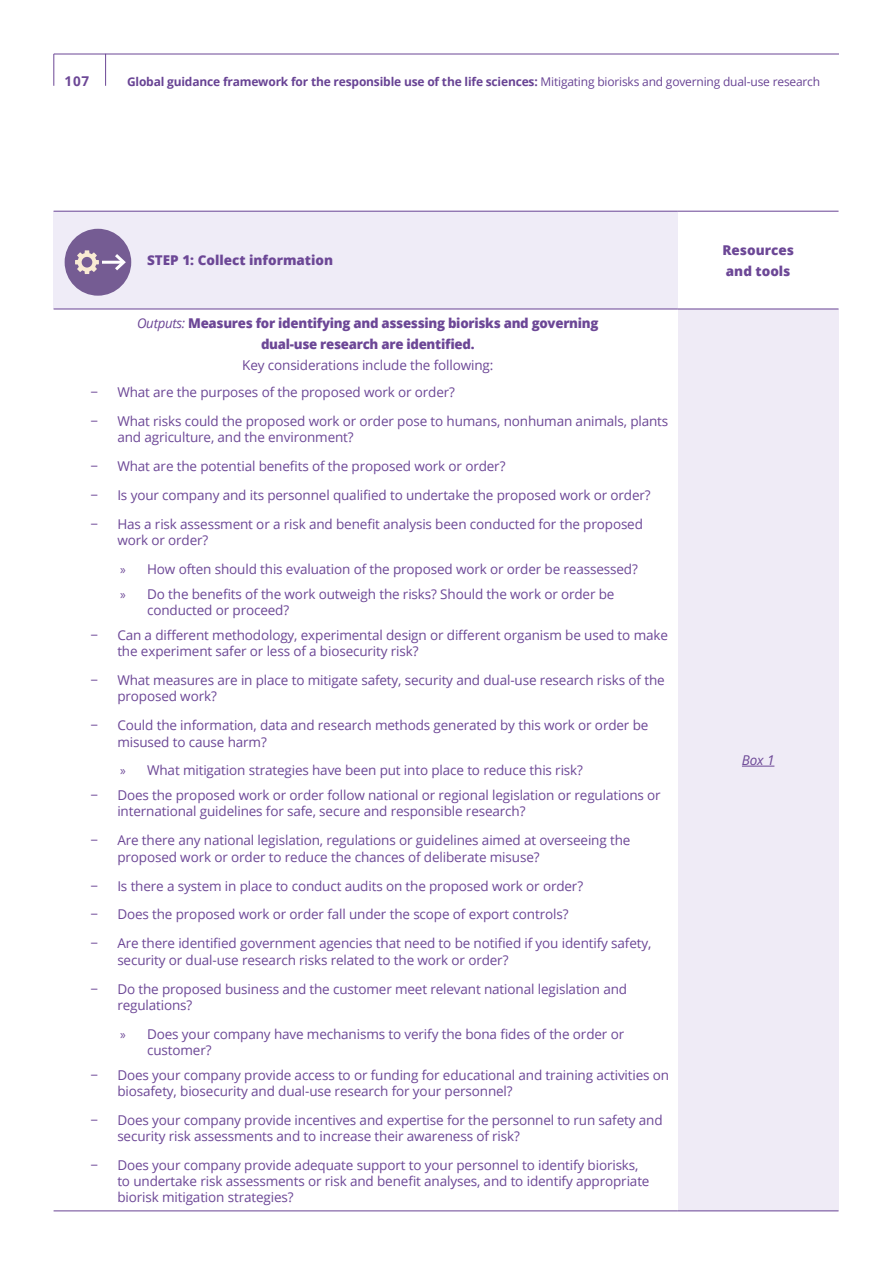
<style>
.page{position:relative;width:893px;height:1263px;background:#fff}
.page>*{position:absolute;margin:0;border:0;box-sizing:border-box;transform-origin:0 0}
.t1{font:13.5px/16.2px "Open Sans";letter-spacing:-.01em;color:#6c4796}
.t2{font:800 13.5px/21px "Open Sans";letter-spacing:-.02em;color:#6c4796;text-align:center}
.t3{font:800 13.5px/21px "Open Sans";color:#6c4796}
.t4{font:italic 13.5px "Open Sans";color:#6c4796}
.t5{font:700 13.5px "Open Sans";color:#6c4796}
.t6{font:700 12px "Open Sans";letter-spacing:-.015em;color:#684394}
.s1{font-weight:400}
.s2{font-weight:400;font-style:italic}
.s3{font-family:"Myriad Pro"}
</style>
<div class="page">
<hr style="left:54px;top:54px;width:785px;height:1px;background:#6c4796">
<hr style="left:105px;top:54px;width:1px;height:32px;background:#6c4796">
<hr style="left:54px;top:54px;width:1px;height:32px;background:#6c4796">
<div style="left:54px;top:211px;width:624px;height:98px;background:#efecf7"></div>
<div style="left:678px;top:309px;width:160px;height:902px;background:#efebf6"></div>
<hr style="left:678px;top:211px;width:160px;height:1px;background:#684394">
<hr style="left:678px;top:309px;width:160px;height:1px;background:#684394">
<hr style="left:678px;top:1210px;width:160px;height:1px;background:#684394">
<hr style="left:54px;top:1210px;width:624px;height:1px;background:#684394">
<hr style="left:54px;top:211px;width:624px;height:1px;background:#684394">
<hr style="left:54px;top:309px;width:624px;height:1px;background:#684394">
<hr style="left:742px;top:766px;width:32px;height:1px;background:#6c4796">
<div style="left:65px;top:229px;width:66px;height:67px;background:#755c93;border-radius:50%"></div>
<svg style="left:75px;top:250px;width:24px;height:24px"></svg>
<hr style="left:102px;top:261px;width:22px;height:3px;background:#fff">
<svg style="left:112px;top:254px;width:14px;height:17px"></svg>
<p class="t5" style="left:65px;top:71px;width:26px">107</p>
<p class="t6" style="left:127px;top:73px;width:695px">Global guidance framework for the responsible use of the life sciences: <span class="s1">Mitigating biorisks and governing dual-use research</span></p>
<p class="t3" style="left:147px;top:249px;width:188px">STEP 1: Collect information</p>
<p class="t3" style="left:722px;top:239px;width:73px">Resources and tools</p>
<p class="t2" style="left:137px;top:312px;width:463px"><span class="s2">Outputs:</span> Measures for identifying and assessing biorisks and governing dual-use research are identified.</p>
<p class="t1" style="left:242px;top:356px;width:253px">Key considerations include the following:</p>
<p class="t1" style="left:90px;top:384px;width:9px">−</p>
<p class="t1" style="left:117px;top:384px;width:339px">What are the purposes of the proposed work or order?</p>
<p class="t1" style="left:90px;top:413px;width:9px">−</p>
<p class="t1" style="left:117px;top:413px;width:552px">What risks could the proposed work or order pose to humans, nonhuman animals, plants and agriculture, and the environment?</p>
<p class="t1" style="left:90px;top:458px;width:9px">−</p>
<p class="t1" style="left:117px;top:458px;width:390px">What are the potential benefits of the proposed work or order?</p>
<p class="t1" style="left:90px;top:487px;width:9px">−</p>
<p class="t1" style="left:117px;top:487px;width:535px">Is your company and its personnel qualified to undertake the proposed work or order?</p>
<p class="t1" style="left:90px;top:516px;width:9px">−</p>
<p class="t1" style="left:117px;top:516px;width:527px">Has a risk assessment or a risk and benefit analysis been conducted for the proposed work or order?</p>
<p class="t1" style="left:120px;top:557px;width:519px;line-height:24.8px"><span class="s3">»</span> How often should this evaluation of the proposed work or order be reassessed? <span class="s3">»</span> Do the benefits of the work outweigh the risks? Should the work or order be</p>
<p class="t1" style="left:147px;top:602px;width:144px">conducted or proceed?</p>
<p class="t1" style="left:90px;top:627px;width:9px">−</p>
<p class="t1" style="left:117px;top:627px;width:552px">Can a different methodology, experimental design or different organism be used to make the experiment safer or less of a biosecurity risk?</p>
<p class="t1" style="left:90px;top:672px;width:9px">−</p>
<p class="t1" style="left:117px;top:672px;width:549px">What measures are in place to mitigate safety, security and dual-use research risks of the proposed work?</p>
<p class="t1" style="left:90px;top:717px;width:9px">−</p>
<p class="t1" style="left:117px;top:717px;width:533px">Could the information, data and research methods generated by this work or order be misused to cause harm?</p>
<p class="t1" style="left:120px;top:762px;width:464px"><span class="s3">»</span> What mitigation strategies have been put into place to reduce this risk?</p>
<p class="t1" style="left:90px;top:787px;width:9px">−</p>
<p class="t1" style="left:117px;top:787px;width:545px">Does the proposed work or order follow national or regional legislation or regulations or international guidelines for safe, secure and responsible research?</p>
<p class="t1" style="left:90px;top:832px;width:9px">−</p>
<p class="t1" style="left:117px;top:832px;width:515px">Are there any national legislation, regulations or guidelines aimed at overseeing the proposed work or order to reduce the chances of deliberate misuse?</p>
<p class="t1" style="left:90px;top:877px;width:9px">−</p>
<p class="t1" style="left:117px;top:877px;width:467px">Is there a system in place to conduct audits on the proposed work or order?</p>
<p class="t1" style="left:90px;top:906px;width:9px">−</p>
<p class="t1" style="left:117px;top:906px;width:453px">Does the proposed work or order fall under the scope of export controls?</p>
<p class="t1" style="left:90px;top:935px;width:9px">−</p>
<p class="t1" style="left:117px;top:935px;width:536px">Are there identified government agencies that need to be notified if you identify safety, security or dual-use research risks related to the work or order?</p>
<p class="t1" style="left:90px;top:980px;width:9px">−</p>
<p class="t1" style="left:117px;top:980px;width:511px">Do the proposed business and the customer meet relevant national legislation and regulations?</p>
<p class="t1" style="left:147px;top:1025px;width:479px;text-indent:-27px"><span class="s3">»</span> Does your company have mechanisms to verify the bona fides of the order or customer?</p>
<p class="t1" style="left:90px;top:1066px;width:9px">−</p>
<p class="t1" style="left:117px;top:1066px;width:553px">Does your company provide access to or funding for educational and training activities on biosafety, biosecurity and dual-use research for your personnel?</p>
<p class="t1" style="left:90px;top:1111px;width:9px">−</p>
<p class="t1" style="left:117px;top:1111px;width:547px">Does your company provide incentives and expertise for the personnel to run safety and security risk assessments and to increase their awareness of risk?</p>
<p class="t1" style="left:90px;top:1157px;width:9px">−</p>
<p class="t1" style="left:117px;top:1157px;width:534px">Does your company provide adequate support to your personnel to identify biorisks, to undertake risk assessments or risk and benefit analyses, and to identify appropriate biorisk mitigation strategies?</p>
<p class="t4" style="left:742px;top:751px;width:34px">Box 1</p>
</div>
